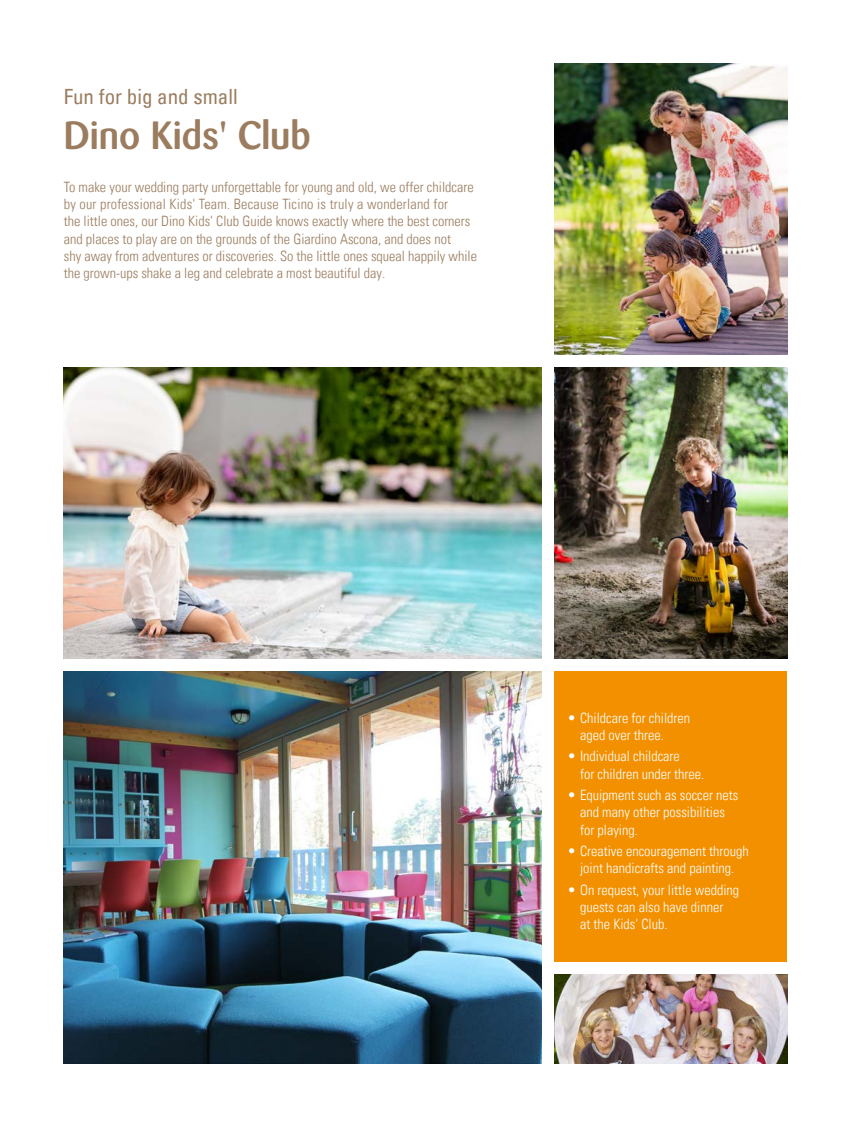
<style>
.page{position:relative;width:851px;height:1127px;background:#fff}
.page>*{position:absolute;margin:0;border:0;box-sizing:border-box;transform-origin:0 0}
.t1{font:500 39px "Barmeno";color:#9b7c5e}
.t2{font:condensed 21px "Univers Com 57";color:#9b7c5e}
.t3{font:14.25px/17.2px "Univers Com 47 Light Cond";color:#9b7c5e}
.t4{font:14.25px/17.2px "Univers Com 47 Light Cond";color:#fff}
</style>
<div class="page">
<img style="left:554px;top:367px;width:233px;height:291px">
<img style="left:64px;top:367px;width:477px;height:291px">
<img style="left:554px;top:64px;width:233px;height:291px">
<img style="left:554px;top:975px;width:233px;height:88px">
<img style="left:64px;top:671px;width:477px;height:392px">
<div style="left:554px;top:671px;width:233px;height:291px;background:#f39000"></div>
<h2 class="t2" style="left:64px;top:83px;width:175px">Fun for big and small</h2>
<h1 class="t1" style="left:64px;top:112px;width:248px">Dino Kids' Club</h1>
<p class="t3" style="left:64px;top:178px;width:415px">To make your wedding party unforgettable for young and old, we offer childcare by our professional Kids' Team. Because Ticino is truly a wonderland for<br>the little ones, our Dino Kids' Club Guide knows exactly where the best corners and places to play are on the grounds of the Giardino Ascona, and does not<br>shy away from adventures or discoveries. So the little ones squeal happily while the grown-ups shake a leg and celebrate a most beautiful day.</p>
<p class="t4" style="left:580px;top:709px;width:111px;text-indent:-13px">• Childcare for children aged over three.</p>
<p class="t4" style="left:580px;top:748px;width:126px;text-indent:-13px">• Individual childcare<br>for children under three.</p>
<p class="t4" style="left:580px;top:786px;width:160px;text-indent:-13px">• Equipment such as soccer nets and many other possibilities for playing.</p>
<p class="t4" style="left:567px;top:842px;width:183px;text-align:center">• Creative encouragement through joint handicrafts and painting.</p>
<p class="t4" style="left:580px;top:881px;width:161px;text-indent:-13px">• On request, your little wedding guests can also have dinner<br>at the Kids' Club.</p>
</div>
